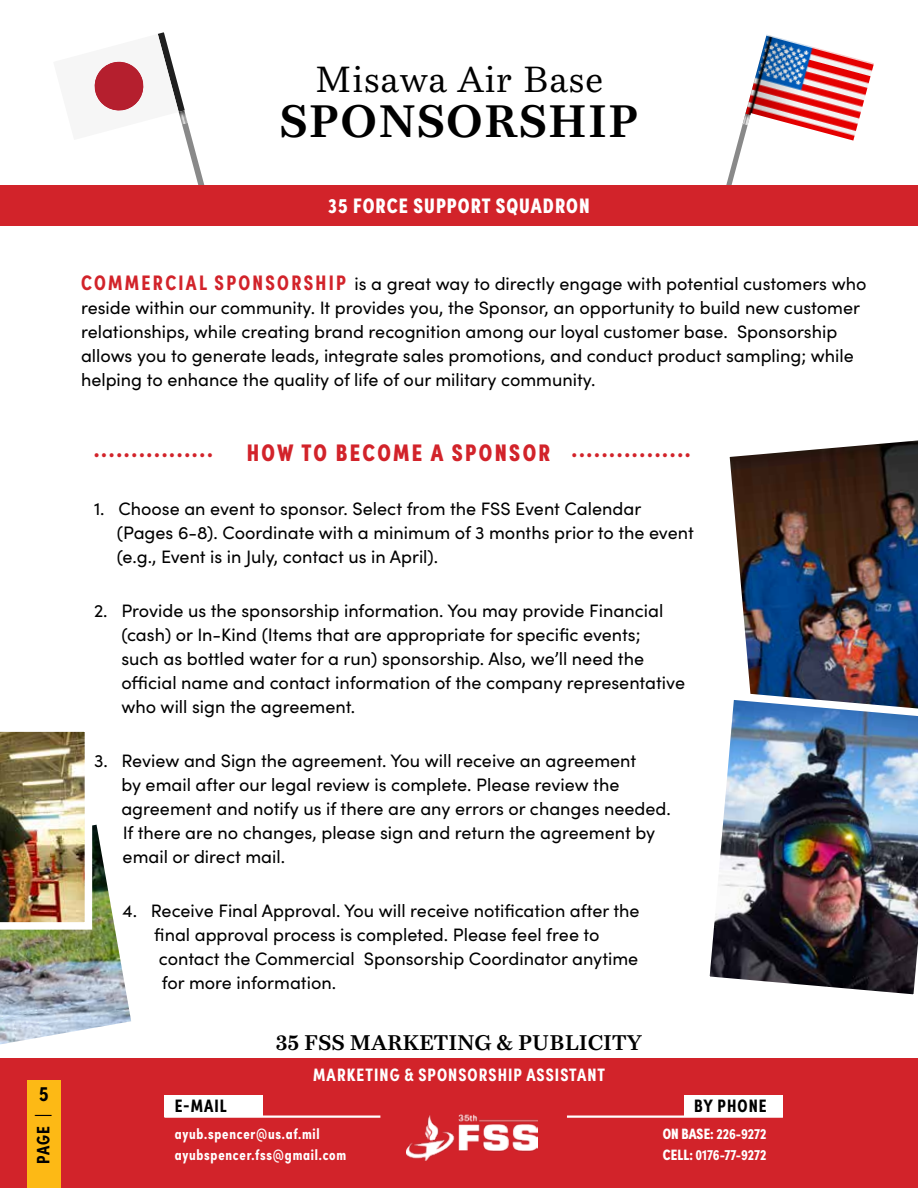
<style>
.page{position:relative;width:918px;height:1188px;background:#fff}
.page>*{position:absolute;margin:0;border:0;box-sizing:border-box;transform-origin:0 0}
.t1{font:700 45px "Bressay";letter-spacing:.025em;color:#000}
.t2{font:36px "Bressay";letter-spacing:.025em;color:#000}
.t3{font:900 24px "Sofia Pro Condensed";letter-spacing:.1em;color:#d2232a}
.t4{font:700 21px "Bressay";color:#000}
.t5{font:900 21px "Sofia Pro Condensed";letter-spacing:.05em;color:#fff}
.t6{font:700 21px "Sofia Pro Condensed";color:#000}
.t7{font:18px/24px "Sofia Pro";color:#000}
.t8{font:700 18px "Sofia Pro Condensed";letter-spacing:.06em;color:#fff}
.t9{font:700 18px "Sofia Pro Condensed";letter-spacing:.06em;color:#000}
.t10{font:700 15px/21px "Sofia Pro Condensed";letter-spacing:.05em;color:#fff}
.t11{font:700 15px "Sofia Pro Condensed";color:#fff}
.s1{font-family:"Sofia Pro Condensed";font-weight:700;font-size:21px;color:#d2232a}
.s2{font-weight:900}
</style>
<div class="page">
<div style="left:0;top:1058px;width:918px;height:130px;background:#d2232a"></div>
<div style="left:164px;top:1096px;width:99px;height:21px;background:#fff"></div>
<hr style="left:164px;top:1116px;width:216px;height:2px;background:#fff">
<div style="left:684px;top:1096px;width:99px;height:21px;background:#fff"></div>
<hr style="left:567px;top:1116px;width:216px;height:2px;background:#fff">
<img style="left:407px;top:1114px;width:131px;height:46px">
<div style="left:27px;top:1080px;width:34px;height:108px;background:#fdb915"></div>
<svg style="left:726px;top:123px;width:18px;height:62px"></svg>
<img style="left:743px;top:34px;width:131px;height:107px">
<svg style="left:94px;top:32px;width:111px;height:153px"></svg>
<div style="left:0;top:185px;width:918px;height:41px;background:#d2232a"></div>
<img style="left:729px;top:440px;width:189px;height:248px">
<img style="left:709px;top:688px;width:209px;height:307px">
<img style="left:0;top:731px;width:131px;height:314px">
<p class="t6" style="left:39px;top:1077px;width:11px">5</p>
<p class="t9" style="left:29px;top:1164px;width:51px;rotate:-90deg">PAGE |</p>
<h2 class="t2" style="left:315px;top:58px;width:289px">Misawa Air Base</h2>
<h1 class="t1" style="left:279px;top:95px;width:361px">SPONSORSHIP</h1>
<p class="t5" style="left:328px;top:189px;width:263px">35 FORCE SUPPORT SQUADRON</p>
<p class="t7" style="left:81px;top:271px;width:787px"><span class="s1">COMMERCIAL SPONSORSHIP</span> is a great way to directly engage with potential customers who reside within our community. It provides you, the Sponsor, an opportunity to build new customer relationships, while creating brand recognition among our loyal customer base. Sponsorship allows you to generate leads, integrate sales promotions, and conduct product sampling; while helping to enhance the quality of life of our military community.</p>
<h3 class="t3" style="left:94px;top:430px;width:120px">................</h3>
<h3 class="t3" style="left:247px;top:434px;width:445px">HOW TO BECOME A SPONSOR ................</h3>
<p class="t7" style="left:117px;top:496px;width:579px;text-indent:-23px">1. Choose an event to sponsor. Select from the FSS Event Calendar (Pages 6-8). Coordinate with a minimum of 3 months prior to the event (e.g., Event is in July, contact us in April).</p>
<p class="t7" style="left:121px;top:598px;width:565px;text-indent:-27px">2. Provide us the sponsorship information. You may provide Financial (cash) or In-Kind (Items that are appropriate for specific events;<br>such as bottled water for a run) sponsorship. Also, we’ll need the official name and contact information of the company representative who will sign the agreement.</p>
<p class="t7" style="left:121px;top:748px;width:551px;text-indent:-27px">3. Review and Sign the agreement. You will receive an agreement<br>by email after our legal review is complete. Please review the agreement and notify us if there are any errors or changes needed.<br>If there are no changes, please sign and return the agreement by email or direct mail.</p>
<p class="t7" style="left:123px;top:898px;width:519px">4. Receive Final Approval. You will receive notification after the</p>
<p class="t7" style="left:154px;top:922px;width:447px">final approval process is completed. Please feel free to</p>
<p class="t7" style="left:159px;top:946px;width:481px">contact the Commercial Sponsorship Coordinator anytime</p>
<p class="t7" style="left:162px;top:970px;width:176px">for more information.</p>
<p class="t4" style="left:276px;top:1030px;width:368px">35 FSS MARKETING &amp; PUBLICITY</p>
<p class="t8" style="left:313px;top:1061px;width:293px">MARKETING &amp; SPONSORSHIP ASSISTANT</p>
<p class="t9" style="left:175px;top:1092px;width:54px">E-MAIL</p>
<p class="t10" style="left:175px;top:1122px;width:173px">ayub.spencer@us.af.mil ayubspencer.fss@gmail.com</p>
<p class="t9" style="left:694px;top:1092px;width:74px">BY PHONE</p>
<p class="t10" style="left:663px;top:1122px;width:105px"><span class="s2">ON BASE:</span> 226-9272</p>
<p class="t11" style="left:663px;top:1143px;width:105px"><span class="s2">CELL:</span> 0176-77-9272</p>
</div>
